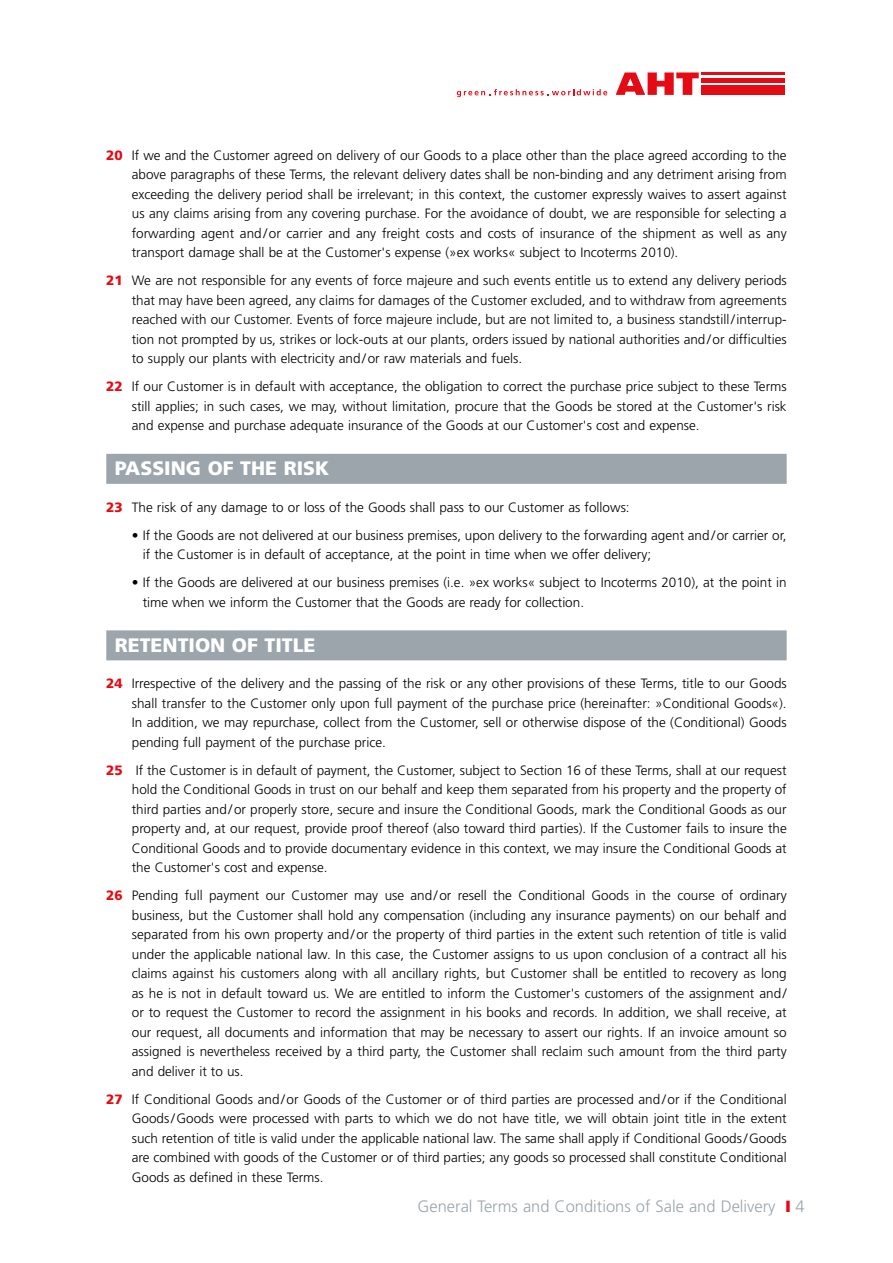
<style>
.page{position:relative;width:893px;height:1263px;background:#fff}
.page>*{position:absolute;margin:0;border:0;box-sizing:border-box;transform-origin:0 0}
.t1{font:900 19.5px "Frutiger LT";color:#fff}
.t2{font:300 16.5px "Frutiger LT";color:#9ba5ab}
.t3{font:300 13.5px/19.5px "Frutiger LT";color:#000;text-align:justify}
.s1{font-weight:900;color:#e50b14}
.s2{color:#e50b14}
</style>
<div class="page">
<svg style="left:616px;top:72px;width:83px;height:23px"></svg>
<div style="left:701px;top:78px;width:84px;height:5px;background:#e50b14"></div>
<div style="left:701px;top:86px;width:84px;height:9px;background:#e50b14"></div>
<hr style="left:701px;top:73px;width:84px;height:2px;background:#e50b14">
<svg style="left:457px;top:89px;width:150px;height:8px"></svg>
<div style="left:106px;top:454px;width:681px;height:30px;background:#9ba5ab"></div>
<div style="left:106px;top:630px;width:681px;height:30px;background:#9ba5ab"></div>
<p class="t3" style="left:132px;top:145px;width:656px;text-indent:-26px"><span class="s1">20</span> If we and the Customer agreed on delivery of our Goods to a place other than the place agreed according to the above paragraphs of these Terms, the relevant delivery dates shall be non-binding and any detriment arising from exceeding the delivery period shall be irrelevant; in this context, the customer expressly waives to assert against us any claims arising from any covering purchase. For the avoidance of doubt, we are responsible for selecting a forwarding agent and/or carrier and any freight costs and costs of insurance of the shipment as well as any transport damage shall be at the Customer's expense (»ex works« subject to Incoterms 2010).</p>
<p class="t3" style="left:132px;top:271px;width:656px;text-indent:-26px"><span class="s1">21</span> We are not responsible for any events of force majeure and such events entitle us to extend any delivery periods that may have been agreed, any claims for damages of the Customer excluded, and to withdraw from agreements reached with our Customer. Events of force majeure include, but are not limited to, a business standstill/interrup&shy;tion not prompted by us, strikes or lock-outs at our plants, orders issued by national authorities and/or difficulties to supply our plants with electricity and/or raw materials and fuels.</p>
<p class="t3" style="left:132px;top:377px;width:656px;text-indent:-26px"><span class="s1">22</span> If our Customer is in default with acceptance, the obligation to correct the purchase price subject to these Terms still applies; in such cases, we may, without limitation, procure that the Goods be stored at the Customer's risk and expense and purchase adequate insurance of the Goods at our Customer's cost and expense.</p>
<h1 class="t1" style="left:115px;top:456px;width:216px">PASSING OF THE RISK</h1>
<p class="t3" style="left:106px;top:497px;width:525px"><span class="s1">23</span> The risk of any damage to or loss of the Goods shall pass to our Customer as follows:</p>
<p class="t3" style="left:143px;top:525px;width:645px;text-indent:-11px">• If the Goods are not delivered at our business premises, upon delivery to the forwarding agent and/or carrier or, if the Customer is in default of acceptance, at the point in time when we offer delivery;</p>
<p class="t3" style="left:143px;top:573px;width:645px;text-indent:-11px">• If the Goods are delivered at our business premises (i.e. »ex works« subject to Incoterms 2010), at the point in time when we inform the Customer that the Goods are ready for collection.</p>
<h1 class="t1" style="left:115px;top:633px;width:202px">RETENTION OF TITLE</h1>
<p class="t3" style="left:132px;top:674px;width:656px;text-indent:-26px"><span class="s1">24</span> Irrespective of the delivery and the passing of the risk or any other provisions of these Terms, title to our Goods shall transfer to the Customer only upon full payment of the purchase price (hereinafter: »Conditional Goods«).<br>In addition, we may repurchase, collect from the Customer, sell or otherwise dispose of the (Conditional) Goods pending full payment of the purchase price.</p>
<p class="t3" style="left:132px;top:760px;width:656px;text-indent:-26px"><span class="s1">25</span> If the Customer is in default of payment, the Customer, subject to Section 16 of these Terms, shall at our request hold the Conditional Goods in trust on our behalf and keep them separated from his property and the property of third parties and/or properly store, secure and insure the Conditional Goods, mark the Conditional Goods as our property and, at our request, provide proof thereof (also toward third parties). If the Customer fails to insure the Conditional Goods and to provide documentary evidence in this context, we may insure the Conditional Goods at the Customer's cost and expense.</p>
<p class="t3" style="left:132px;top:886px;width:656px;text-indent:-26px"><span class="s1">26</span> Pending full payment our Customer may use and/or resell the Conditional Goods in the course of ordinary business, but the Customer shall hold any compensation (including any insurance payments) on our behalf and separated from his own property and/or the property of third parties in the extent such retention of title is valid under the applicable national law. In this case, the Customer assigns to us upon conclusion of a contract all his claims against his customers along with all ancillary rights, but Customer shall be entitled to recovery as long as he is not in default toward us. We are entitled to inform the Customer's customers of the assignment and/ or to request the Customer to record the assignment in his books and records. In addition, we shall receive, at our request, all documents and information that may be necessary to assert our rights. If an invoice amount so assigned is nevertheless received by a third party, the Customer shall reclaim such amount from the third party and deliver it to us.</p>
<p class="t3" style="left:132px;top:1089px;width:656px;text-indent:-26px"><span class="s1">27</span> If Conditional Goods and/or Goods of the Customer or of third parties are processed and/or if the Conditional Goods/Goods were processed with parts to which we do not have title, we will obtain joint title in the extent such retention of title is valid under the applicable national law. The same shall apply if Conditional Goods/Goods are combined with goods of the Customer or of third parties; any goods so processed shall constitute Conditional Goods as defined in these Terms.</p>
<p class="t2" style="left:418px;top:1197px;width:388px">General Terms and Conditions of Sale and Delivery <span class="s2">❙</span> 4</p>
</div>
